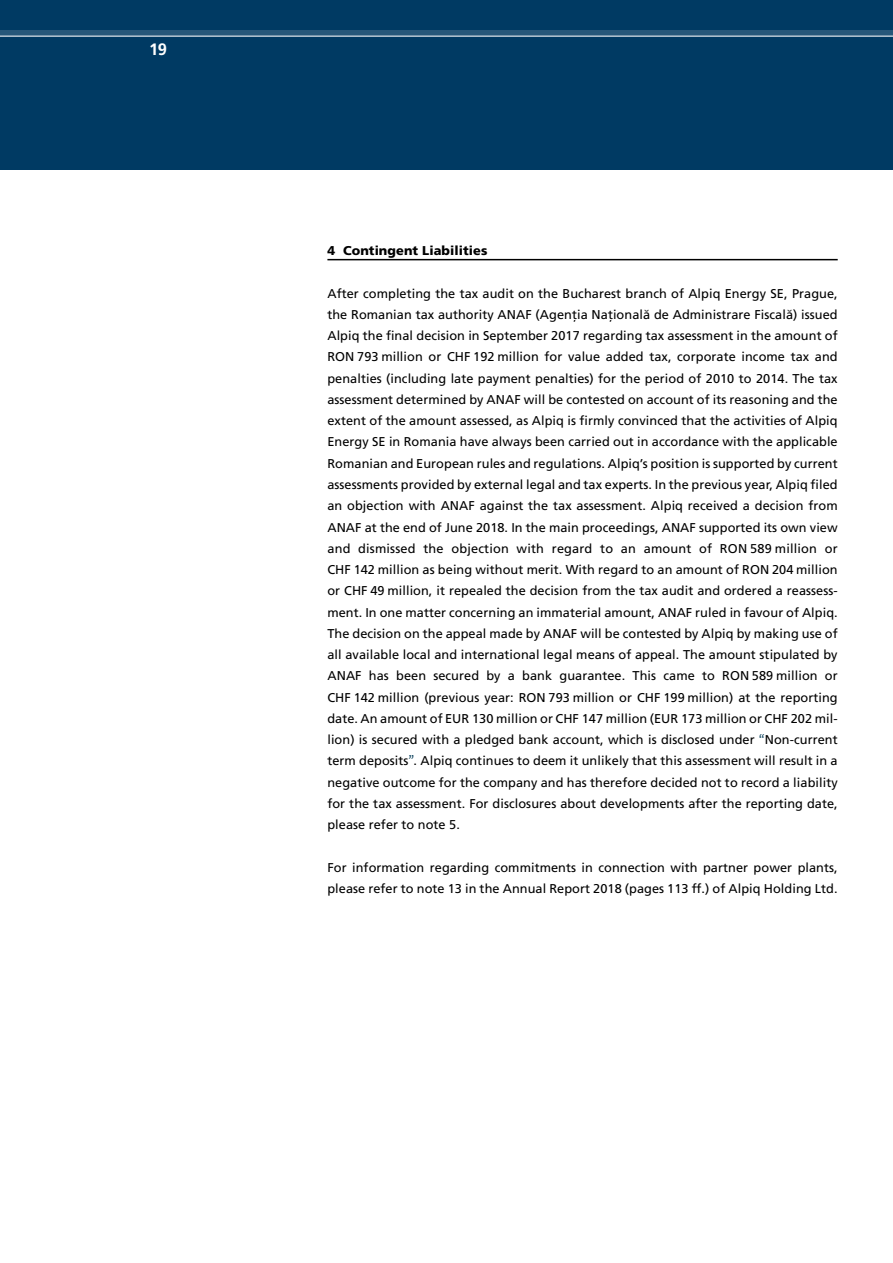
<style>
.page{position:relative;width:893px;height:1263px;background:#fff}
.page>*{position:absolute;margin:0;border:0;box-sizing:border-box;transform-origin:0 0}
.t1{font:700 16.5px "Frutiger LT Com";color:#fff}
.t2{font:12.75px/21.3px "Frutiger LT Com";letter-spacing:.005em;color:#000;text-align:justify}
.t3{font:900 12.75px "Frutiger LT Com";letter-spacing:.005em;color:#000}
.s1{font-family:"Vista Sans OTCE";font-size:13.8px;color:#003955}
</style>
<div class="page">
<div style="left:0;top:0;width:893px;height:170px;background:#003a63"></div>
<hr style="left:0;top:36px;width:893px;height:1px;background:#fff">
<div style="left:0;top:30px;width:893px;height:6px;background:#26577a"></div>
<hr style="left:327px;top:259px;width:511px;height:1px;background:#000">
<p class="t1" style="left:149px;top:40px;width:19px">19</p>
<p class="t3" style="left:327px;top:243px;width:161px">4 Contingent Liabilities</p>
<p class="t2" style="left:327px;top:283px;width:512px">After completing the tax audit on the Bucharest branch of Alpiq Energy SE, Prague, the Romanian tax authority ANAF (Agenţia Naţională de Administrare Fiscală) issued Alpiq the final decision in September 2017 regarding tax assessment in the amount of RON 793 million or CHF 192 million for value added tax, corporate income tax and penalties (including late payment penalties) for the period of 2010 to 2014. The tax assessment determined by ANAF will be contested on account of its reasoning and the extent of the amount assessed, as Alpiq is firmly convinced that the activities of Alpiq Energy SE in Romania have always been carried out in accordance with the applicable Romanian and European rules and regulations. Alpiq’s position is supported by current assessments provided by external legal and tax experts. In the previous year, Alpiq filed an objection with ANAF against the tax assessment. Alpiq received a decision from ANAF at the end of June 2018. In the main proceedings, ANAF supported its own view and dismissed the objection with regard to an amount of RON 589 million or CHF 142 million as being without merit. With regard to an amount of RON 204 million or CHF 49 million, it repealed the decision from the tax audit and ordered a reassess&shy;ment. In one matter concerning an immaterial amount, ANAF ruled in favour of Alpiq.<br>The decision on the appeal made by ANAF will be contested by Alpiq by making use of all available local and international legal means of appeal. The amount stipulated by ANAF has been secured by a bank guarantee. This came to RON 589 million or CHF 142 million (previous year: RON 793 million or CHF 199 million) at the reporting date. An amount of EUR 130 million or CHF 147 million (EUR 173 million or CHF 202 mil&shy;lion) is secured with a pledged bank account, which is disclosed under <span class="s1">“</span>Non-current term deposits<span class="s1">”</span>. Alpiq continues to deem it unlikely that this assessment will result in a negative outcome for the company and has therefore decided not to record a liability for the tax assessment. For disclosures about developments after the reporting date, please refer to note 5.</p>
<p class="t2" style="left:327px;top:857px;width:512px">For information regarding commitments in connection with partner power plants, please refer to note 13 in the Annual Report 2018 (pages 113 ff.) of Alpiq Holding Ltd.</p>
</div>
